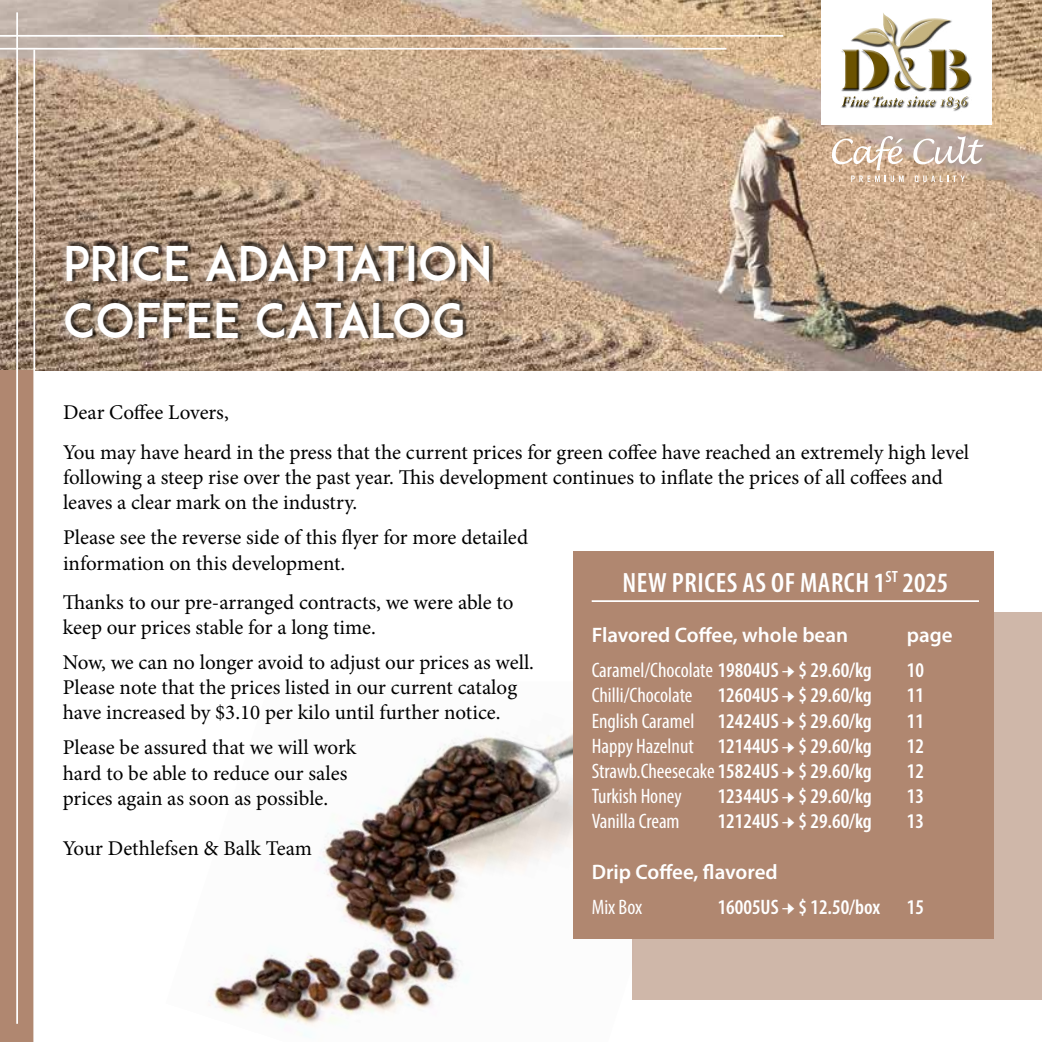
<style>
.page{position:relative;width:1042px;height:1042px;background:#fff}
.page>*{position:absolute;margin:0;border:0;box-sizing:border-box;transform-origin:0 0}
.t1{font:47.25px/56.7px "ADAM.CGPRO";color:#fff}
.t2{font:600 condensed 28px "Myriad Pro";letter-spacing:.02em;color:#fff}
.t3{font:21px/25.2px "Minion Pro";color:#000}
.t4{font:condensed 21px "Myriad Pro";color:#fff}
.t5{font:600 condensed 21px "Myriad Pro";color:#fff}
.t6{font:600 21px "Myriad Pro";color:#fff}
.s1{font-weight:600}
.s2{font-family:"Minion Pro";font-stretch:normal}
.s3{font-weight:400}
.s4{font-family:"Minion Pro";font-weight:400;font-stretch:normal}
</style>
<div class="page">
<img style="left:209px;top:733px;width:364px;height:304px">
<div style="left:632px;top:612px;width:410px;height:388px;background:#cfb7a9"></div>
<div style="left:573px;top:551px;width:420px;height:388px;background:#b08770"></div>
<img style="left:0;top:0;width:1042px;height:370px">
<div style="left:821px;top:0;width:171px;height:124px;background:#fff"></div>
<div style="left:841px;top:19px;width:131px;height:92px;background:#000;opacity:.75"></div>
<div style="left:64px;top:238px;width:430px;height:104px;background:#000;opacity:.55"></div>
<hr style="left:592px;top:600px;width:387px;height:2px;background:#fff">
<div style="left:0;top:370px;width:34px;height:672px;background:#b08770"></div>
<hr style="left:16px;top:12px;width:2px;height:1012px;background:#fff">
<hr style="left:0;top:35px;width:783px;height:2px;background:#fff">
<hr style="left:0;top:48px;width:726px;height:2px;background:#fff">
<hr style="left:33px;top:50px;width:2px;height:992px;background:#fff">
<svg style="left:851px;top:176px;width:52px;height:6px"></svg>
<svg style="left:915px;top:175px;width:49px;height:7px"></svg>
<svg style="left:913px;top:136px;width:70px;height:28px"></svg>
<svg style="left:832px;top:136px;width:71px;height:34px"></svg>
<h1 class="t1" style="left:63px;top:235px;width:431px">PRICE ADAPTATION<br>COFFEE CATALOG</h1>
<p class="t3" style="left:63px;top:392px;width:907px;line-height:40.1px">Dear Coffee Lovers,<br>You may have heard in the press that the current prices for green coffee have reached an extremely high level</p>
<p class="t3" style="left:63px;top:465px;width:881px">following a steep rise over the past year. This development continues to inflate the prices of all coffees and leaves a clear mark on the industry.</p>
<p class="t3" style="left:63px;top:525px;width:466px">Please see the reverse side of this flyer for more detailed information on this development.</p>
<p class="t3" style="left:63px;top:589px;width:452px">Thanks to our pre-arranged contracts, we were able to keep our prices stable for a long time.</p>
<p class="t3" style="left:63px;top:650px;width:473px">Now, we can no longer avoid to adjust our prices as well.<br>Please note that the prices listed in our current catalog have increased by $3.10 per kilo until further notice.</p>
<p class="t3" style="left:63px;top:735px;width:295px">Please be assured that we will work hard to be able to reduce our sales prices again as soon as possible.</p>
<p class="t3" style="left:63px;top:836px;width:251px">Your Dethlefsen &amp; Balk Team</p>
<h2 class="t2" style="left:622px;top:565px;width:327px">NEW PRICES AS OF MARCH 1<sup>ST</sup> 2025</h2>
<p class="t6" style="left:592px;top:622px;width:258px">Flavored Coffee, whole bean</p>
<p class="t6" style="left:907px;top:622px;width:47px">page</p>
<p class="t4" style="left:592px;top:657px;width:282px">Caramel/Chocolate <span class="s1">19804US</span> <span class="s2">→</span> <span class="s1">$ 29.60/kg</span></p>
<p class="t5" style="left:907px;top:657px;width:19px">10</p>
<p class="t4" style="left:592px;top:683px;width:282px">Chilli/Chocolate <span class="s1">12604US</span> <span class="s2">→</span> <span class="s1">$ 29.60/kg</span></p>
<p class="t5" style="left:907px;top:682px;width:19px">11</p>
<p class="t5" style="left:592px;top:708px;width:282px"><span class="s3">English Caramel</span> 12424US <span class="s4">→</span> $ 29.60/kg</p>
<p class="t5" style="left:907px;top:708px;width:19px">11</p>
<p class="t5" style="left:592px;top:733px;width:282px"><span class="s3">Happy Hazelnut</span> 12144US <span class="s4">→</span> $ 29.60/kg</p>
<p class="t5" style="left:907px;top:733px;width:19px">12</p>
<p class="t4" style="left:592px;top:758px;width:282px">Strawb.Cheesecake <span class="s1">15824US</span> <span class="s2">→</span> <span class="s1">$ 29.60/kg</span></p>
<p class="t5" style="left:907px;top:758px;width:19px">12</p>
<p class="t4" style="left:592px;top:783px;width:92px">Turkish Honey</p>
<p class="t5" style="left:718px;top:783px;width:156px">12344US <span class="s4">→</span> $ 29.60/kg</p>
<p class="t5" style="left:907px;top:783px;width:19px">13</p>
<p class="t4" style="left:592px;top:809px;width:89px">Vanilla Cream</p>
<p class="t5" style="left:718px;top:808px;width:156px">12124US <span class="s4">→</span> $ 29.60/kg</p>
<p class="t5" style="left:907px;top:808px;width:19px">13</p>
<p class="t6" style="left:592px;top:858px;width:187px">Drip Coffee, flavored</p>
<p class="t4" style="left:592px;top:894px;width:52px">Mix Box</p>
<p class="t5" style="left:718px;top:894px;width:164px">16005US <span class="s4">→</span> $ 12.50/box</p>
<p class="t5" style="left:907px;top:894px;width:19px">15</p>
</div>
